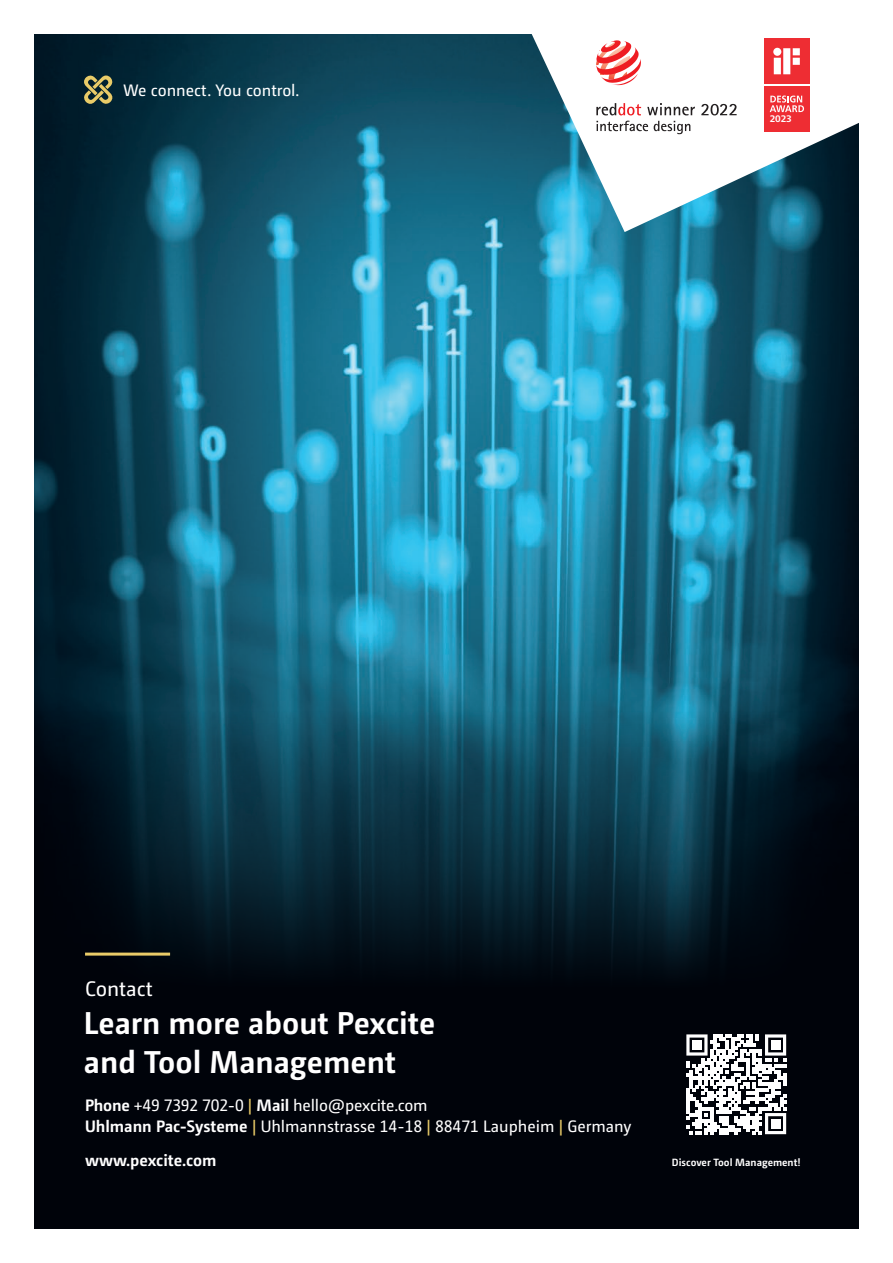
<style>
.page{position:relative;width:893px;height:1263px;background:#fff}
.page>*{position:absolute;margin:0;border:0;box-sizing:border-box;transform-origin:0 0}
.t1{font:700 31.5px/39px "Camingo Dos Pro";color:#fff}
.t2{font:21px "Camingo Dos Pro";color:#fff}
.t3{font:16.5px/21px "Camingo Dos Pro";color:#fff}
.t4{font:700 16.5px "Camingo Dos Pro";color:#fff}
.t5{font:700 10.5px "Camingo Dos Pro";color:#fff}
.t6{font:700 9.45px "Frutiger Neue LT Pro";color:#fff}
.s1{font-weight:700}
.s2{color:#e9cb68}
</style>
<div class="page">
<img style="left:34px;top:34px;width:825px;height:677px">
<svg style="left:34px;top:711px;width:825px;height:518px;fill:#00040c"></svg>
<svg style="left:686px;top:1034px;width:100px;height:100px"></svg>
<div style="left:771px;top:1040px;width:9px;height:9px;background:#fff"></div>
<div style="left:692px;top:1040px;width:9px;height:9px;background:#fff"></div>
<div style="left:771px;top:1119px;width:9px;height:9px;background:#fff"></div>
<hr style="left:85px;top:952px;width:85px;height:3px;background:#e9cb68">
<svg style="left:520px;top:34px;width:339px;height:198px"></svg>
<svg style="left:596px;top:121px;width:94px;height:13px"></svg>
<svg style="left:647px;top:103px;width:90px;height:12px"></svg>
<svg style="left:596px;top:103px;width:45px;height:12px"></svg>
<svg style="left:596px;top:40px;width:45px;height:45px"></svg>
<svg style="left:762px;top:36px;width:50px;height:98px"></svg>
<div style="left:764px;top:86px;width:45px;height:45px;background:#ee2d33"></div>
<div style="left:764px;top:39px;width:45px;height:45px;background:#ee2d33"></div>
<svg style="left:773px;top:48px;width:27px;height:26px"></svg>
<svg style="left:770px;top:96px;width:34px;height:16px"></svg>
<svg style="left:82px;top:74px;width:32px;height:32px"></svg>
<p class="t3" style="left:123px;top:80px;width:178px">We connect. You control.</p>
<p class="t6" style="left:770px;top:113px;width:24px">2023</p>
<p class="t2" style="left:85px;top:976px;width:69px">Contact</p>
<h1 class="t1" style="left:84px;top:1003px;width:353px">Learn more about Pexcite and Tool Management</h1>
<p class="t3" style="left:85px;top:1094px;width:548px"><span class="s1">Phone</span> +49 7392 702-0 <span class="s2">|</span> <span class="s1">Mail</span> hello@pexcite.com<br><span class="s1">Uhlmann Pac-Systeme</span> <span class="s2">|</span> Uhlmannstrasse 14-18 <span class="s2">|</span> 88471 Laupheim <span class="s2">|</span> Germany</p>
<p class="t4" style="left:85px;top:1150px;width:133px">www.pexcite.com</p>
<p class="t5" style="left:672px;top:1155px;width:130px">Discover Tool Management!</p>
</div>
